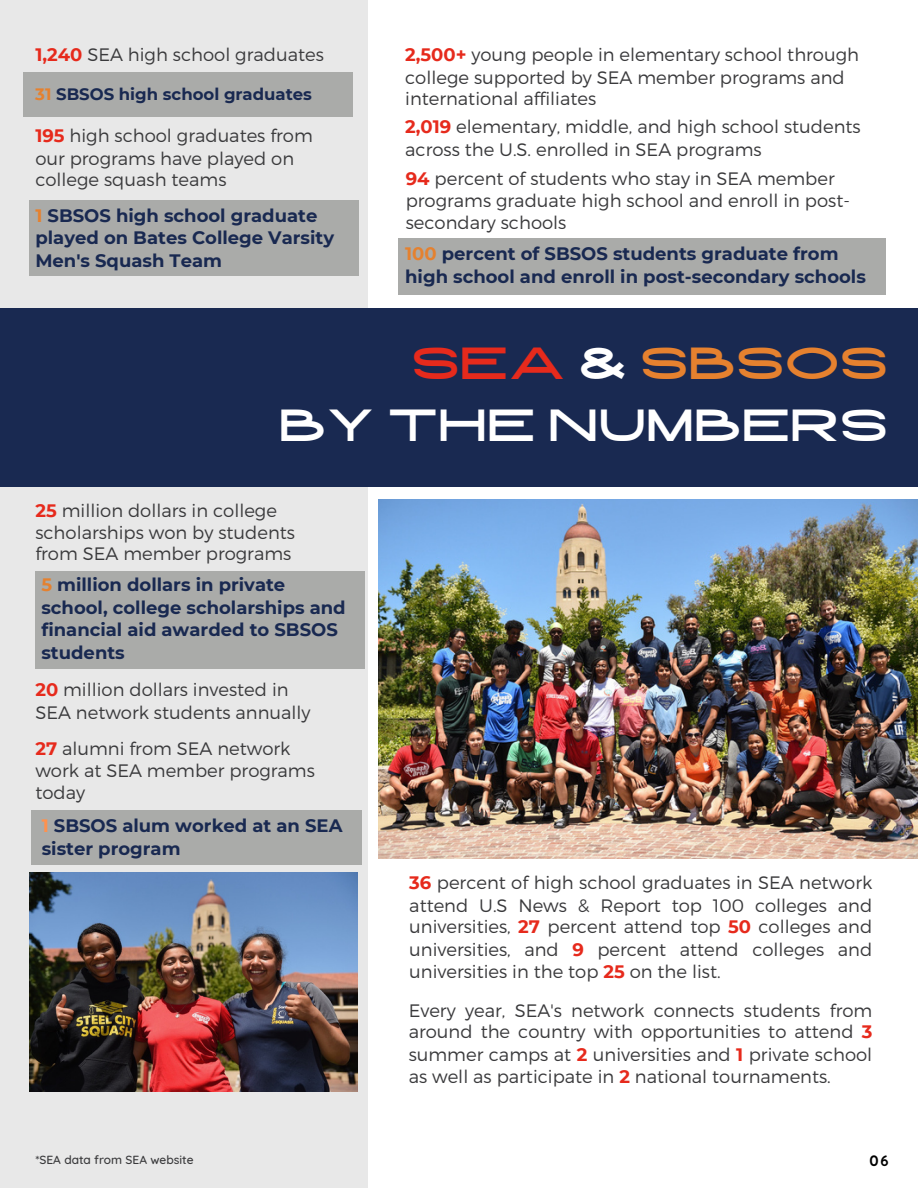
<style>
.page{position:relative;width:918px;height:1188px;background:#fff}
.page>*{position:absolute;margin:0;border:0;box-sizing:border-box;transform-origin:0 0}
.t1{font:45px "High Cruiser";color:#fff}
.t2{font:45px "High Cruiser";color:#e5812f}
.t3{font:300 18px/21.9px "Montserrat";color:#3a3a3c}
.t4{font:700 18px/22.5px "Montserrat";color:#192951}
.t5{font:700 16.5px "Montserrat";color:#192951}
.t6{font:700 15px "Quicksand";color:#000}
.t7{font:500 12px "Quicksand";color:#3a3a3c}
.s1{font-weight:700;color:#e62a1c}
.s2{color:#e5812f}
.s3{color:#e62a1c}
.s4{color:#fff}
.s5{color:#ff914d}
</style>
<div class="page">
<div style="left:0;top:0;width:368px;height:1188px;background:#e8e8e8"></div>
<div style="left:24px;top:72px;width:329px;height:45px;background:#aaaba9"></div>
<div style="left:398px;top:238px;width:487px;height:57px;background:#aaaba9"></div>
<div style="left:29px;top:201px;width:329px;height:75px;background:#aaaba9"></div>
<div style="left:31px;top:810px;width:331px;height:55px;background:#aaaba9"></div>
<div style="left:35px;top:571px;width:329px;height:97px;background:#aaaba9"></div>
<img style="left:379px;top:500px;width:539px;height:359px">
<img style="left:29px;top:872px;width:329px;height:220px">
<div style="left:0;top:308px;width:918px;height:178px;background:#192951"></div>
<p class="t3" style="left:35px;top:43px;width:290px"><span class="s1">1,240</span> SEA high school graduates</p>
<p class="t5" style="left:35px;top:84px;width:278px"><span class="s2">31</span> SBSOS high school graduates</p>
<p class="t3" style="left:35px;top:124px;width:279px"><span class="s1">195</span> high school graduates from our programs have played on college squash teams</p>
<p class="t4" style="left:35px;top:204px;width:300px"><span class="s2">1</span> SBSOS high school graduate played on Bates College Varsity<br>Men's Squash Team</p>
<p class="t3" style="left:405px;top:43px;width:455px"><span class="s1">2,500+</span> young people in elementary school through college supported by SEA member programs and international affiliates</p>
<p class="t3" style="left:405px;top:115px;width:457px;line-height:22.5px"><span class="s1">2,019</span> elementary, middle, and high school students across the U.S. enrolled in SEA programs</p>
<p class="t3" style="left:406px;top:167px;width:446px"><span class="s1">94</span> percent of students who stay in SEA member programs graduate high school and enroll in post&shy;secondary schools</p>
<p class="t4" style="left:405px;top:241px;width:462px;line-height:23.7px"><span class="s2">100</span> percent of SBSOS students graduate from high school and enroll in post-secondary schools</p>
<p class="t2" style="left:411px;top:339px;width:478px"><span class="s3">SEA</span> <span class="s4">&amp;</span> SBSOS</p>
<p class="t1" style="left:279px;top:401px;width:611px">BY THE NUMBERS</p>
<p class="t3" style="left:35px;top:498px;width:261px"><span class="s1">25</span> million dollars in college scholarships won by students from SEA member programs</p>
<p class="t4" style="left:41px;top:574px;width:306px"><span class="s2">5</span> million dollars in private school, college scholarships and financial aid awarded to SBSOS students</p>
<p class="t3" style="left:35px;top:678px;width:277px;line-height:22.5px"><span class="s1">20</span> million dollars invested in<br>SEA network students annually</p>
<p class="t3" style="left:35px;top:736px;width:281px"><span class="s1">27</span> alumni from SEA network work at SEA member programs today</p>
<p class="t4" style="left:42px;top:814px;width:302px"><span class="s5">1</span> SBSOS alum worked at an SEA sister program</p>
<p class="t7" style="left:35px;top:1152px;width:160px">*SEA data from SEA website</p>
<p class="t3" style="left:409px;top:871px;width:465px;text-align:justify"><span class="s1">36</span> percent of high school graduates in SEA network attend U.S News &amp; Report top 100 colleges and universities, <span class="s1">27</span> percent attend top <span class="s1">50</span> colleges and universities, and <span class="s1">9</span> percent attend colleges and universities in the top <span class="s1">25</span> on the list.</p>
<p class="t3" style="left:409px;top:998px;width:465px;text-align:justify">Every year, SEA's network connects students from around the country with opportunities to attend <span class="s1">3 </span>summer camps at <span class="s1">2</span> universities and <span class="s1">1</span> private school as well as participate in <span class="s1">2</span> national tournaments.</p>
<p class="t6" style="left:870px;top:1151px;width:21px">06</p>
</div>
